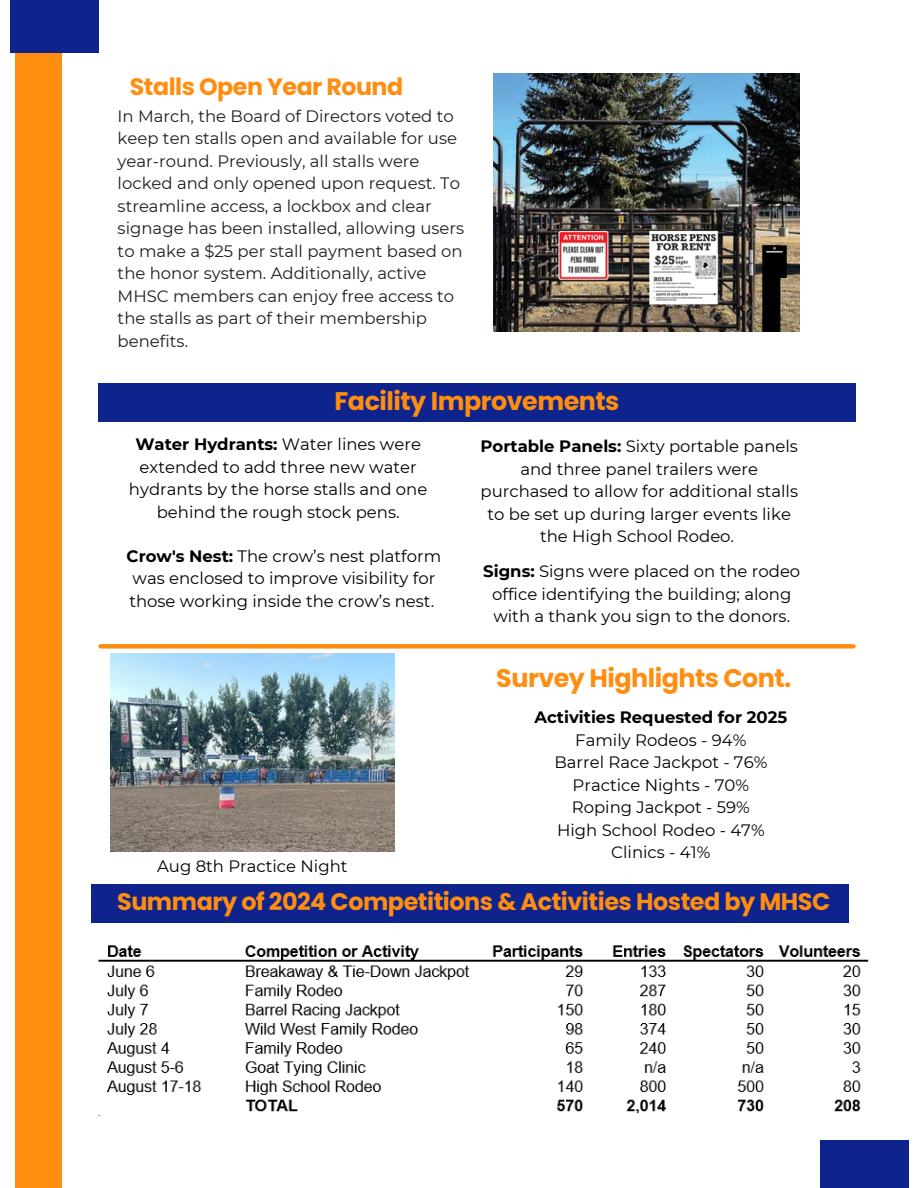
<style>
.page{position:relative;width:918px;height:1188px;background:#fff}
.page>*{position:absolute;margin:0;border:0;box-sizing:border-box;transform-origin:0 0}
.t1{font:700 25.35px "Poppins";letter-spacing:-.02em;color:#ff8d10}
.t2{font:700 23.85px "Poppins";letter-spacing:-.02em;color:#ff8d10}
.t3{font:700 23.7px "Poppins";letter-spacing:-.02em;color:#ff8d10}
.t4{font:16.5px/22.5px "Montserrat";color:#000;text-align:center}
.t5{font:16.5px/22.5px "Montserrat";color:#1e1e1e}
.t6{font:700 16.5px "Montserrat";color:#000}
.s1{font-weight:700}
</style>
<div class="page">
<img style="left:494px;top:74px;width:306px;height:257px">
<div style="left:98px;top:383px;width:758px;height:38px;background:#0f238d"></div>
<div style="left:16px;top:0;width:46px;height:1188px;background:#ff8d10"></div>
<div style="left:10px;top:0;width:88px;height:53px;background:#0f238d"></div>
<div style="left:820px;top:1140px;width:89px;height:48px;background:#0f238d"></div>
<img style="left:98px;top:945px;width:771px;height:169px">
<div style="left:101px;top:644px;width:752px;height:5px;background:#ff8d10"></div>
<div style="left:92px;top:884px;width:757px;height:39px;background:#0f238d"></div>
<img style="left:110px;top:654px;width:285px;height:198px">
<h1 class="t3" style="left:130px;top:70px;width:275px">Stalls Open Year Round</h1>
<p class="t5" style="left:118px;top:105px;width:348px">In March, the Board of Directors voted to keep ten stalls open and available for use year-round. Previously, all stalls were locked and only opened upon request. To streamline access, a lockbox and clear signage has been installed, allowing users to make a $25 per stall payment based on the honor system. Additionally, active MHSC members can enjoy free access to the stalls as part of their membership benefits.</p>
<p class="t1" style="left:335px;top:383px;width:286px">Facility Improvements</p>
<h1 class="t4" style="left:129px;top:433px;width:300px"><span class="s1">Water Hydrants:</span> Water lines were extended to add three new water hydrants by the horse stalls and one behind the rough stock pens.</h1>
<p class="t4" style="left:480px;top:435px;width:319px"><span class="s1">Portable Panels:</span> Sixty portable panels and three panel trailers were purchased to allow for additional stalls to be set up during larger events like the High School Rodeo.</p>
<p class="t4" style="left:127px;top:544px;width:316px;text-align:left"><span class="s1">Crow's Nest:</span> The crow’s nest platform was enclosed to improve visibility for those working inside the crow’s nest.</p>
<p class="t4" style="left:483px;top:560px;width:319px"><span class="s1">Signs:</span> Signs were placed on the rodeo office identifying the building; along with a thank you sign to the donors.</p>
<p class="t4" style="left:157px;top:855px;width:192px">Aug 8th Practice Night</p>
<p class="t1" style="left:496px;top:661px;width:297px">Survey Highlights Cont.</p>
<p class="t6" style="left:535px;top:707px;width:254px">Activities Requested for 2025</p>
<p class="t4" style="left:575px;top:729px;width:173px">Family Rodeos - 94%</p>
<h1 class="t4" style="left:554px;top:751px;width:215px">Barrel Race Jackpot - 76%</h1>
<p class="t4" style="left:573px;top:774px;width:178px">Practice Nights - 70%</p>
<p class="t4" style="left:572px;top:796px;width:180px">Roping Jackpot - 59%</p>
<p class="t4" style="left:557px;top:819px;width:209px">High School Rodeo - 47%</p>
<p class="t4" style="left:611px;top:841px;width:101px">Clinics - 41%</p>
<p class="t2" style="left:117px;top:885px;width:715px">Summary of 2024 Competitions &amp; Activities Hosted by MHSC</p>
</div>
